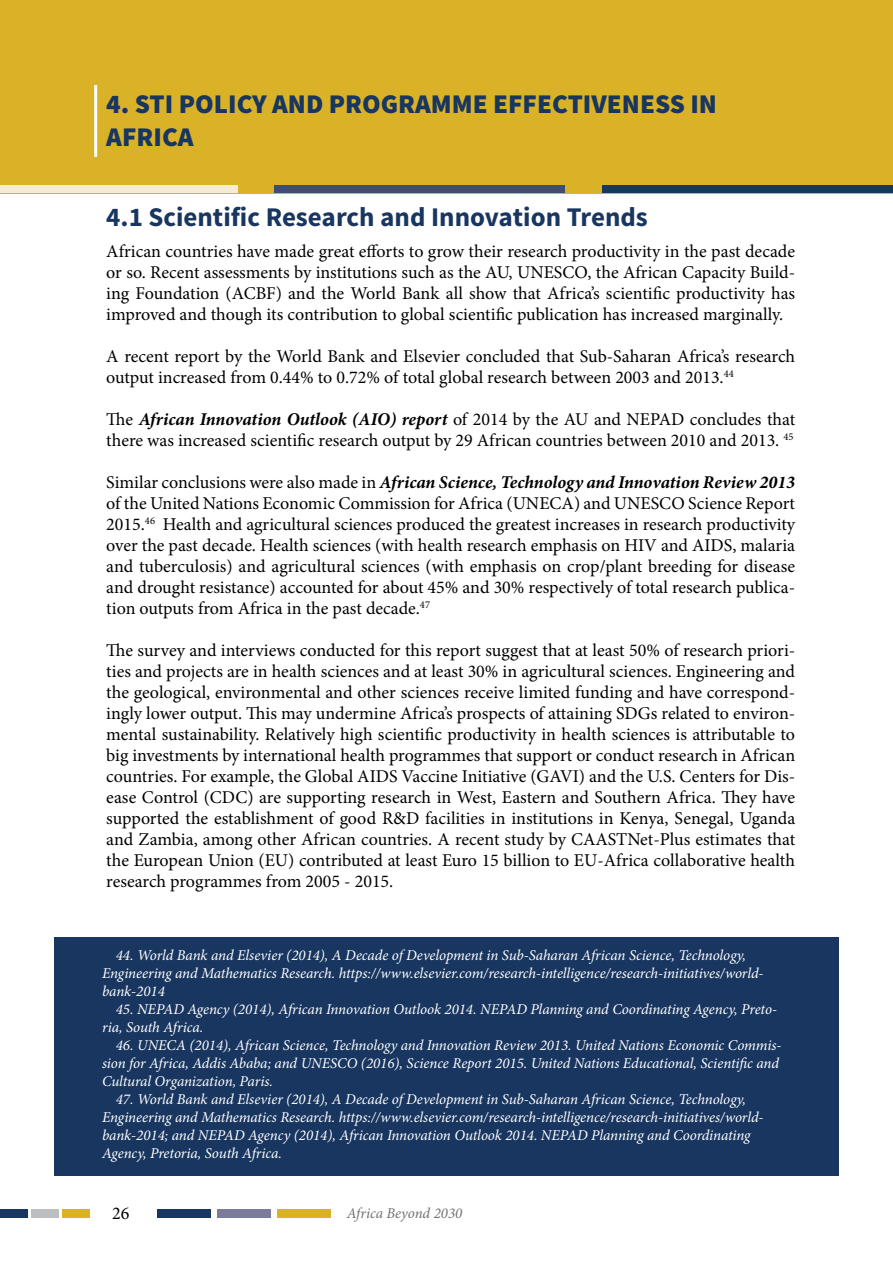
<style>
.page{position:relative;width:893px;height:1263px;background:#fff}
.page>*{position:absolute;margin:0;border:0;box-sizing:border-box;transform-origin:0 0}
.t1{font:900 27px/32.4px "Source Sans Pro";color:#183660}
.t2{font:700 27px "Source Sans Pro";color:#183660}
.t3{font:18px/21px "Minion Pro";color:#000;text-align:justify}
.t4{font:italic 15px/18px "Minion Pro";letter-spacing:-.005em;color:#fff}
.t5{font:italic 15px "Minion Pro";color:#717275}
.s1{font-weight:700;font-style:italic}
</style>
<div class="page">
<div style="left:0;top:0;width:893px;height:193px;background:#dab228"></div>
<div style="left:0;top:185px;width:237px;height:8px;background:#f6eccf"></div>
<div style="left:275px;top:185px;width:290px;height:8px;background:#404d72"></div>
<div style="left:603px;top:185px;width:290px;height:8px;background:#183660"></div>
<div style="left:277px;top:1209px;width:54px;height:9px;background:#dab228"></div>
<div style="left:218px;top:1209px;width:53px;height:9px;background:#7b7c99"></div>
<div style="left:158px;top:1209px;width:53px;height:9px;background:#183660"></div>
<div style="left:62px;top:1209px;width:28px;height:9px;background:#dab228"></div>
<div style="left:32px;top:1209px;width:27px;height:9px;background:#bcbec0"></div>
<div style="left:1px;top:1209px;width:27px;height:9px;background:#183660"></div>
<hr style="left:94px;top:85px;width:3px;height:72px;background:#fff">
<div style="left:54px;top:937px;width:785px;height:238px;background:#183660"></div>
<h1 class="t1" style="left:106px;top:88px;width:612px">4. STI POLICY AND PROGRAMME EFFECTIVENESS IN<br>AFRICA</h1>
<h1 class="t2" style="left:106px;top:199px;width:543px">4.1 Scientific Research and Innovation Trends</h1>
<p class="t3" style="left:106px;top:241px;width:690px">African countries have made great efforts to grow their research productivity in the past decade or so. Recent assessments by institutions such as the AU, UNESCO, the African Capacity Build&shy;ing Foundation (ACBF) and the World Bank all show that Africa’s scientific productivity has improved and though its contribution to global scientific publication has increased marginally.</p>
<p class="t3" style="left:106px;top:346px;width:690px">A recent report by the World Bank and Elsevier concluded that Sub-Saharan Africa’s research output increased from 0.44% to 0.72% of total global research between 2003 and 2013.<sup>44</sup></p>
<p class="t3" style="left:106px;top:409px;width:690px">The <span class="s1">African Innovation Outlook (AIO) report</span> of 2014 by the AU and NEPAD concludes that there was increased scientific research output by 29 African countries between 2010 and 2013. <sup>45</sup></p>
<p class="t3" style="left:106px;top:472px;width:690px">Similar conclusions were also made in <span class="s1">African Science, Technology and Innovation Review 2013 </span>of the United Nations Economic Commission for Africa (UNECA) and UNESCO Science Report 2015.<sup>46</sup> Health and agricultural sciences produced the greatest increases in research productivity over the past decade. Health sciences (with health research emphasis on HIV and AIDS, malaria and tuberculosis) and agricultural sciences (with emphasis on crop/plant breeding for disease and drought resistance) accounted for about 45% and 30% respectively of total research publica&shy;tion outputs from Africa in the past decade.<sup>47</sup></p>
<p class="t3" style="left:106px;top:640px;width:690px">The survey and interviews conducted for this report suggest that at least 50% of research priori&shy;ties and projects are in health sciences and at least 30% in agricultural sciences. Engineering and the geological, environmental and other sciences receive limited funding and have correspond&shy;ingly lower output. This may undermine Africa’s prospects of attaining SDGs related to environ&shy;mental sustainability. Relatively high scientific productivity in health sciences is attributable to big investments by international health programmes that support or conduct research in African countries. For example, the Global AIDS Vaccine Initiative (GAVI) and the U.S. Centers for Dis&shy;ease Control (CDC) are supporting research in West, Eastern and Southern Africa. They have supported the establishment of good R&amp;D facilities in institutions in Kenya, Senegal, Uganda and Zambia, among other African countries. A recent study by CAASTNet-Plus estimates that the European Union (EU) contributed at least Euro 15 billion to EU-Africa collaborative health research programmes from 2005 - 2015.</p>
<p class="t4" style="left:102px;top:946px;width:663px;text-indent:14px">44. World Bank and Elsevier (2014), A Decade of Development in Sub-Saharan African Science, Technology,<br>Engineering and Mathematics Research. https://www.elsevier.com/research-intelligence/research-initiatives/world&shy;bank-2014</p>
<p class="t4" style="left:102px;top:1000px;width:677px;text-indent:14px">45. NEPAD Agency (2014), African Innovation Outlook 2014. NEPAD Planning and Coordinating Agency, Preto&shy;ria, South Africa.</p>
<p class="t4" style="left:102px;top:1036px;width:681px;text-indent:14px">46. UNECA (2014), African Science, Technology and Innovation Review 2013. United Nations Economic Commis&shy;sion for Africa, Addis Ababa; and UNESCO (2016), Science Report 2015. United Nations Educational, Scientific and<br>Cultural Organization, Paris.</p>
<p class="t4" style="left:102px;top:1090px;width:663px;text-indent:14px">47. World Bank and Elsevier (2014), A Decade of Development in Sub-Saharan African Science, Technology, Engineering and Mathematics Research. https://www.elsevier.com/research-intelligence/research-initiatives/world&shy;bank-2014; and NEPAD Agency (2014), African Innovation Outlook 2014. NEPAD Planning and Coordinating Agency, Pretoria, South Africa.</p>
<p class="t3" style="left:112px;top:1202px;width:19px">26</p>
<p class="t5" style="left:347px;top:1203px;width:117px">Africa Beyond 2030</p>
</div>
